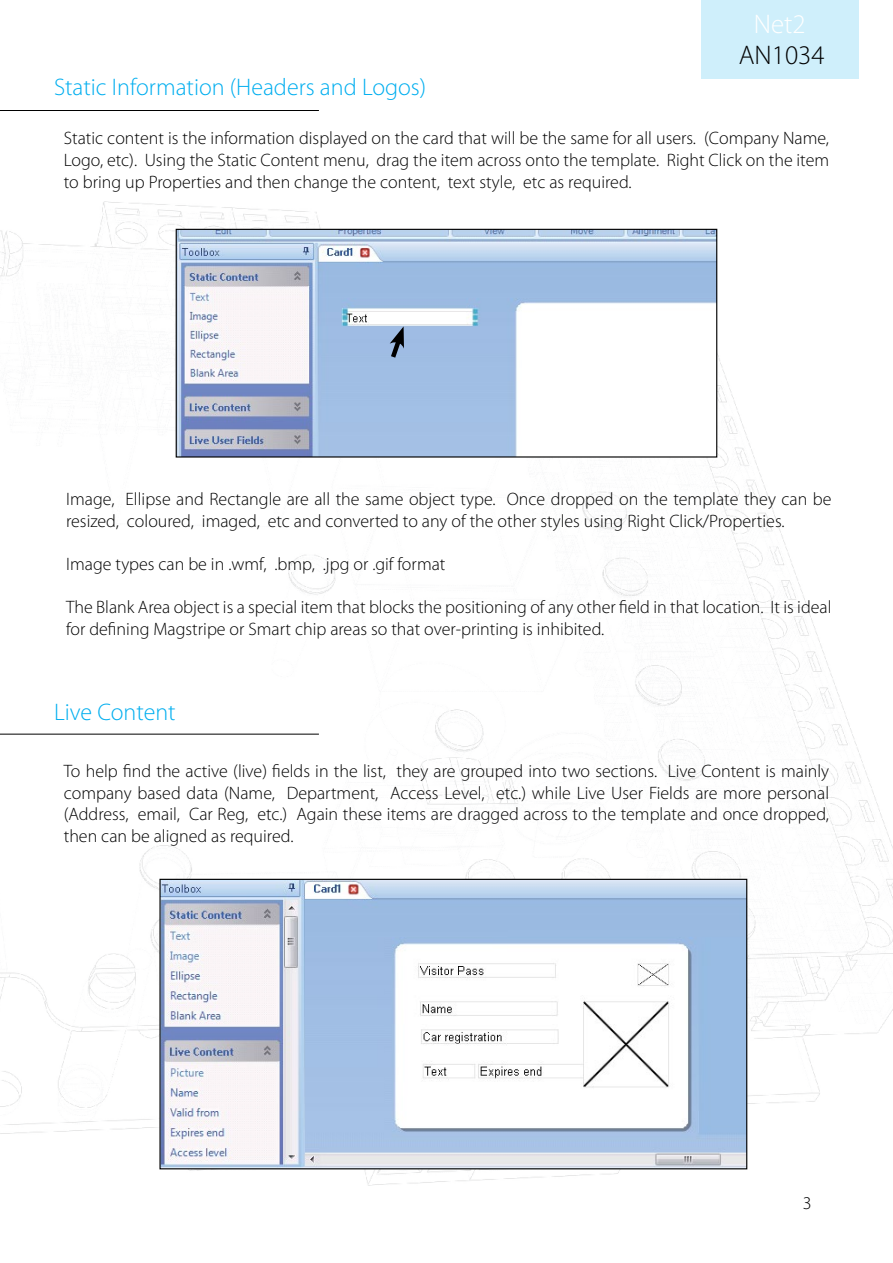
<style>
.page{position:relative;width:893px;height:1263px;background:#fff}
.page>*{position:absolute;margin:0;border:0;box-sizing:border-box;transform-origin:0 0}
.t1{font:300 27px "Myriad Pro";color:#000}
.t2{font:300 27px "Myriad Pro";color:#fff}
.t3{font:300 24px "Myriad Pro";color:#00aeef}
.t4{font:300 18px/21.6px "Myriad Pro";color:#000;text-align:justify}
</style>
<div class="page">
<img style="left:0;top:201px;width:893px;height:985px">
<div style="left:702px;top:0;width:157px;height:79px;background:#cfeffb"></div>
<hr style="left:0;top:110px;width:319px;height:1px;background:#000">
<img style="left:178px;top:231px;width:537px;height:225px">
<div style="left:176px;top:229px;width:541px;height:229px;border:1px solid #000"></div>
<svg style="left:387px;top:326px;width:18px;height:37px"></svg>
<img style="left:161px;top:881px;width:584px;height:286px">
<div style="left:159px;top:879px;width:588px;height:290px;border:1px solid #000"></div>
<hr style="left:0;top:734px;width:319px;height:1px;background:#000">
<h1 class="t2" style="left:754px;top:8px;width:53px">Net2</h1>
<h2 class="t3" style="left:54px;top:73px;width:374px">Static Information (Headers and Logos)</h2>
<h1 class="t1" style="left:739px;top:39px;width:87px">AN1034</h1>
<p class="t4" style="left:64px;top:127px;width:767px">Static content is the information displayed on the card that will be the same for all users. (Company Name, Logo, etc). Using the Static Content menu, drag the item across onto the template. Right Click on the item to bring up Properties and then change the content, text style, etc as required.</p>
<p class="t4" style="left:66px;top:488px;width:767px">Image, Ellipse and Rectangle are all the same object type. Once dropped on the template they can be resized, coloured, imaged, etc and converted to any of the other styles using Right Click/Properties.</p>
<p class="t4" style="left:66px;top:553px;width:381px">Image types can be in .wmf, .bmp, .jpg or .gif format</p>
<p class="t4" style="left:66px;top:596px;width:767px">The Blank Area object is a special item that blocks the positioning of any other field in that location. It is ideal for defining Magstripe or Smart chip areas so that over-printing is inhibited.</p>
<h2 class="t3" style="left:54px;top:697px;width:123px">Live Content</h2>
<p class="t4" style="left:64px;top:760px;width:767px">To help find the active (live) fields in the list, they are grouped into two sections. Live Content is mainly company based data (Name, Department, Access Level, etc.) while Live User Fields are more personal (Address, email, Car Reg, etc.) Again these items are dragged across to the template and once dropped, then can be aligned as required.</p>
<p class="t4" style="left:803px;top:1192px;width:10px">3</p>
</div>
